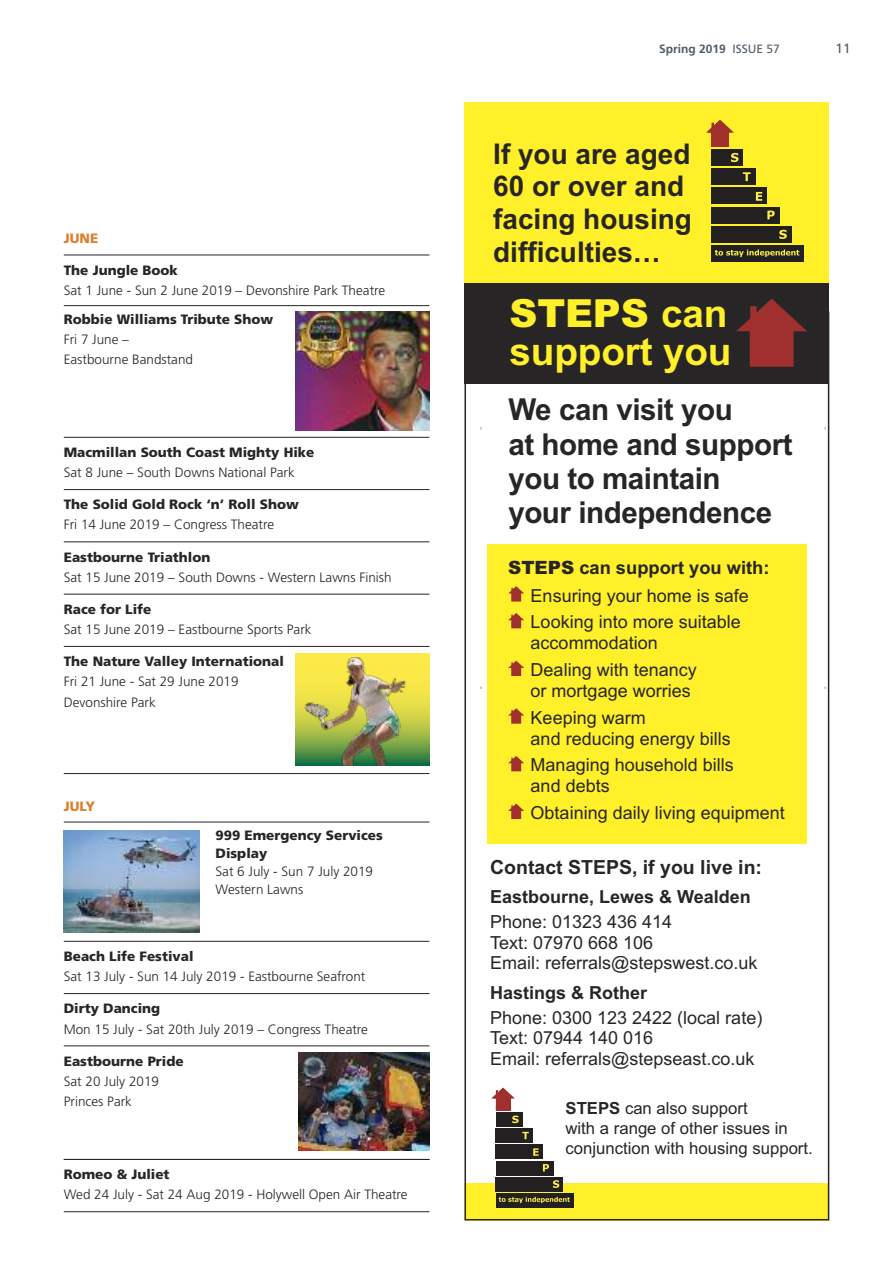
<style>
.page{position:relative;width:893px;height:1263px;background:#fff}
.page>*{position:absolute;margin:0;border:0;box-sizing:border-box;transform-origin:0 0}
.t1{font:700 38.7px/37.7px "Arial";letter-spacing:-.005em;color:#fff029}
.t2{font:700 30.15px/34.2px "Arial";letter-spacing:-.015em;color:#272526}
.t3{font:700 28.5px/32.8px "Arial";color:#272526}
.t4{font:700 19.5px "Arial";color:#272526}
.t5{font:700 18.3px "Arial";color:#272526}
.t6{font:18px/26.8px "Arial";color:#272526}
.t7{font:700 18px "Arial";color:#272526}
.t8{font:16.65px/20.1px "Arial";color:#272526}
.t9{font:300 13.5px/20.2px "Frutiger";color:#272526}
.t10{font:900 13.5px/17.7px "Frutiger";color:#272526}
.t11{font:900 13.5px "Frutiger";color:#db802e}
.t12{font:13.5px "Frutiger";color:#505c68}
.t13{font:700 12px "Frutiger";color:#505c68}
.s1{font-weight:400}
.s2{font-weight:900}
.s3{font-weight:700}
</style>
<div class="page">
<div style="left:464px;top:1183px;width:365px;height:37px;background:#fff029"></div>
<hr style="left:64px;top:255px;width:365px;height:1px;background:#272526">
<hr style="left:64px;top:305px;width:365px;height:1px;background:#272526">
<hr style="left:64px;top:437px;width:365px;height:1px;background:#272526">
<hr style="left:64px;top:489px;width:365px;height:1px;background:#272526">
<hr style="left:64px;top:541px;width:365px;height:1px;background:#272526">
<hr style="left:64px;top:594px;width:365px;height:1px;background:#272526">
<hr style="left:64px;top:646px;width:365px;height:1px;background:#272526">
<hr style="left:64px;top:773px;width:365px;height:1px;background:#272526">
<hr style="left:64px;top:822px;width:365px;height:1px;background:#272526">
<hr style="left:64px;top:941px;width:365px;height:1px;background:#272526">
<hr style="left:64px;top:993px;width:365px;height:1px;background:#272526">
<hr style="left:64px;top:1045px;width:365px;height:1px;background:#272526">
<hr style="left:64px;top:1159px;width:365px;height:1px;background:#272526">
<hr style="left:64px;top:1211px;width:365px;height:1px;background:#272526">
<svg style="left:295px;top:654px;width:134px;height:112px;background:#bec947"></svg>
<img style="left:300px;top:654px;width:111px;height:112px">
<img style="left:64px;top:831px;width:135px;height:101px">
<img style="left:298px;top:1053px;width:131px;height:98px">
<img style="left:295px;top:312px;width:134px;height:119px">
<div style="left:464px;top:102px;width:365px;height:271px;background:#fff029"></div>
<div style="left:711px;top:245px;width:93px;height:17px;background:#222021"></div>
<div style="left:711px;top:226px;width:80px;height:17px;background:#222021"></div>
<div style="left:711px;top:207px;width:69px;height:17px;background:#222021"></div>
<div style="left:711px;top:187px;width:56px;height:17px;background:#222021"></div>
<div style="left:711px;top:168px;width:44px;height:17px;background:#222021"></div>
<div style="left:711px;top:149px;width:32px;height:17px;background:#222021"></div>
<div style="left:711px;top:132px;width:18px;height:15px;background:#9f302d"></div>
<svg style="left:706px;top:120px;width:28px;height:13px"></svg>
<svg style="left:731px;top:153px;width:7px;height:9px"></svg>
<svg style="left:743px;top:172px;width:8px;height:9px"></svg>
<svg style="left:756px;top:192px;width:6px;height:9px"></svg>
<svg style="left:767px;top:211px;width:8px;height:8px"></svg>
<svg style="left:779px;top:230px;width:8px;height:9px"></svg>
<svg style="left:715px;top:250px;width:84px;height:7px"></svg>
<div style="left:464px;top:284px;width:365px;height:100px;background:#272526"></div>
<svg style="left:736px;top:299px;width:71px;height:68px"></svg>
<div style="left:487px;top:544px;width:320px;height:299px;background:#fff029"></div>
<svg style="left:508px;top:586px;width:16px;height:15px"></svg>
<svg style="left:508px;top:613px;width:16px;height:15px"></svg>
<svg style="left:508px;top:661px;width:16px;height:15px"></svg>
<svg style="left:508px;top:708px;width:16px;height:16px"></svg>
<svg style="left:508px;top:756px;width:16px;height:15px"></svg>
<svg style="left:508px;top:803px;width:16px;height:16px"></svg>
<div style="left:496px;top:1193px;width:77px;height:14px;background:#222021"></div>
<div style="left:496px;top:1177px;width:67px;height:14px;background:#222021"></div>
<div style="left:496px;top:1161px;width:57px;height:14px;background:#222021"></div>
<div style="left:496px;top:1144px;width:47px;height:15px;background:#222021"></div>
<div style="left:496px;top:1128px;width:37px;height:14px;background:#222021"></div>
<div style="left:496px;top:1112px;width:27px;height:14px;background:#222021"></div>
<svg style="left:491px;top:1087px;width:28px;height:36px"></svg>
<svg style="left:522px;top:1132px;width:7px;height:7px"></svg>
<svg style="left:533px;top:1148px;width:6px;height:8px"></svg>
<svg style="left:543px;top:1164px;width:6px;height:7px"></svg>
<svg style="left:553px;top:1180px;width:6px;height:8px"></svg>
<svg style="left:499px;top:1197px;width:71px;height:6px"></svg>
<p class="t11" style="left:64px;top:232px;width:36px">JUNE</p>
<p class="t10" style="left:64px;top:262px;width:116px">The Jungle Book</p>
<p class="t9" style="left:64px;top:281px;width:323px">Sat 1 June - Sun 2 June 2019 – Devonshire Park Theatre</p>
<p class="t10" style="left:64px;top:311px;width:211px">Robbie Williams Tribute Show</p>
<p class="t9" style="left:64px;top:330px;width:131px">Fri 7 June –<br>Eastbourne Bandstand</p>
<p class="t10" style="left:64px;top:444px;width:252px">Macmillan South Coast Mighty Hike</p>
<p class="t9" style="left:64px;top:463px;width:233px">Sat 8 June – South Downs National Park</p>
<p class="t10" style="left:64px;top:497px;width:236px">The Solid Gold Rock ‘n’ Roll Show</p>
<p class="t9" style="left:64px;top:516px;width:212px">Fri 14 June 2019 – Congress Theatre</p>
<p class="t10" style="left:64px;top:549px;width:148px">Eastbourne Triathlon</p>
<p class="t9" style="left:64px;top:568px;width:329px">Sat 15 June 2019 – South Downs - Western Lawns Finish</p>
<p class="t10" style="left:64px;top:601px;width:89px">Race for Life</p>
<p class="t9" style="left:64px;top:620px;width:249px">Sat 15 June 2019 – Eastbourne Sports Park</p>
<p class="t10" style="left:64px;top:654px;width:222px">The Nature Valley International</p>
<p class="t9" style="left:64px;top:672px;width:176px">Fri 21 June - Sat 29 June 2019<br>Devonshire Park</p>
<p class="t11" style="left:64px;top:801px;width:33px">JULY</p>
<p class="t10" style="left:216px;top:828px;width:169px">999 Emergency Services<br>Display</p>
<p class="t9" style="left:216px;top:863px;width:159px;line-height:17.7px">Sat 6 July - Sun 7 July 2019<br>Western Lawns</p>
<p class="t10" style="left:64px;top:948px;width:131px">Beach Life Festival</p>
<p class="t9" style="left:64px;top:967px;width:303px">Sat 13 July - Sun 14 July 2019 - Eastbourne Seafront</p>
<p class="t10" style="left:64px;top:1001px;width:98px">Dirty Dancing</p>
<p class="t9" style="left:64px;top:1020px;width:306px">Mon 15 July - Sat 20th July 2019 – Congress Theatre</p>
<p class="t10" style="left:64px;top:1053px;width:121px">Eastbourne Pride</p>
<p class="t9" style="left:64px;top:1072px;width:97px">Sat 20 July 2019<br>Princes Park</p>
<p class="t10" style="left:64px;top:1166px;width:107px">Romeo &amp; Juliet</p>
<p class="t9" style="left:64px;top:1185px;width:345px">Wed 24 July - Sat 24 Aug 2019 - Holywell Open Air Theatre</p>
<p class="t13" style="left:659px;top:44px;width:122px">Spring 2019 <span class="s1">ISSUE 57</span></p>
<p class="t12" style="left:836px;top:43px;width:17px">11</p>
<h3 class="t3" style="left:493px;top:137px;width:200px">If you are aged<br>60 or over and facing housing difficulties…</h3>
<h1 class="t1" style="left:510px;top:295px;width:223px"><span class="s2">STEPS</span> can support you</h1>
<h2 class="t2" style="left:508px;top:393px;width:286px">We can visit you<br>at home and support you to maintain<br>your independence</h2>
<h3 class="t5" style="left:508px;top:557px;width:263px"><span class="s2">STEPS</span> can support you with:</h3>
<h3 class="t6" style="left:531px;top:582px;width:220px">Ensuring your home is safe<br>Looking into more suitable</h3>
<h3 class="t6" style="left:531px;top:629px;width:168px">accommodation<br>Dealing with tenancy</h3>
<h3 class="t6" style="left:531px;top:677px;width:162px">or mortgage worries<br>Keeping warm</h3>
<h3 class="t6" style="left:531px;top:725px;width:205px">and reducing energy bills<br>Managing household bills</h3>
<h3 class="t6" style="left:531px;top:772px;width:256px">and debts<br>Obtaining daily living equipment</h3>
<h3 class="t4" style="left:490px;top:856px;width:273px">Contact STEPS, if you live in:</h3>
<h3 class="t7" style="left:490px;top:886px;width:262px">Eastbourne, Lewes &amp; Wealden</h3>
<h3 class="t6" style="left:490px;top:911px;width:269px;line-height:20.7px">Phone: 01323 436 414<br>Text: 07970 668 106<br>Email: referrals@stepswest.co.uk</h3>
<h3 class="t7" style="left:490px;top:982px;width:159px">Hastings &amp; Rother</h3>
<h3 class="t6" style="left:490px;top:1007px;width:274px;line-height:20.7px">Phone: 0300 123 2422 (local rate)<br>Text: 07944 140 016<br>Email: referrals@stepseast.co.uk</h3>
<p class="t8" style="left:565px;top:1098px;width:249px"><span class="s3">STEPS</span> can also support<br>with a range of other issues in conjunction with housing support.</p>
</div>
